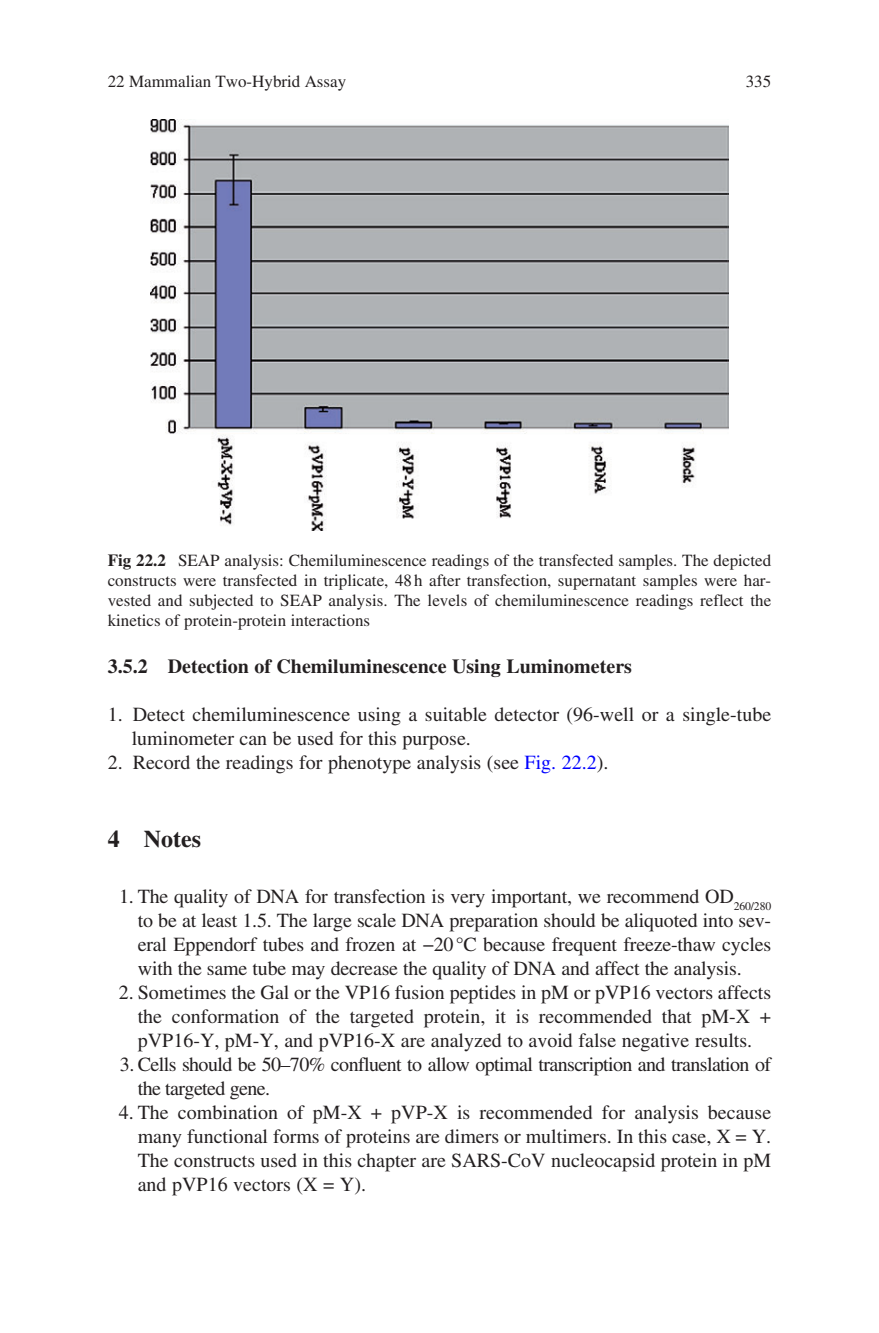
<style>
.page{position:relative;width:879px;height:1333px;background:#fff}
.page>*{position:absolute;margin:0;border:0;box-sizing:border-box;transform-origin:0 0}
.t1{font:700 24px "Times";color:#231f20}
.t2{font:20px/24px "Times";color:#231f20;text-align:justify}
.t3{font:20px/24px "Times";letter-spacing:-.03em;color:#231f20}
.t4{font:700 20px "Times";color:#231f20}
.t5{font:17px/20px "Times";color:#231f20;text-align:justify}
.s1{font-weight:700}
.s2{color:#00f}
</style>
<div class="page">
<img style="left:151px;top:119px;width:577px;height:411px">
<p class="t5" style="left:108px;top:73px;width:240px">22 Mammalian Two-Hybrid Assay</p>
<p class="t5" style="left:746px;top:73px;width:27px">335</p>
<p class="t5" style="left:108px;top:551px;width:665px"><span class="s1">Fig 22.2</span> SEAP analysis: Chemiluminescence readings of the transfected samples. The depicted constructs were transfected in triplicate, 48 h after transfection, supernatant samples were har&shy;vested and subjected to SEAP analysis. The levels of chemiluminescence readings reflect the kinetics of protein-protein interactions</p>
<p class="t4" style="left:108px;top:659px;width:526px">3.5.2 Detection of Chemiluminescence Using Luminometers</p>
<p class="t2" style="left:132px;top:704px;width:641px;text-indent:-24px">1. Detect chemiluminescence using a suitable detector (96-well or a single-tube luminometer can be used for this purpose.</p>
<p class="t2" style="left:108px;top:752px;width:502px">2. Record the readings for phenotype analysis (see <span class="s2">Fig. 22.2</span>).</p>
<p class="t1" style="left:108px;top:830px;width:95px">4 Notes</p>
<p class="t2" style="left:138px;top:886px;width:635px;text-indent:-19px">1. The quality of DNA for transfection is very important, we recommend OD<sub>260/280 </sub>to be at least 1.5. The large scale DNA preparation should be aliquoted into sev&shy;eral Eppendorf tubes and frozen at −20 °C because frequent freeze-thaw cycles with the same tube may decrease the quality of DNA and affect the analysis.</p>
<p class="t2" style="left:138px;top:982px;width:635px;text-indent:-19px">2. Sometimes the Gal or the VP16 fusion peptides in pM or pVP16 vectors affects the conformation of the targeted protein, it is recommended that pM-X + pVP16-Y, pM-Y, and pVP16-X are analyzed to avoid false negative results.</p>
<p class="t3" style="left:138px;top:1054px;width:635px;text-indent:-18px">3. Cells should be 50–70% confluent to allow optimal transcription and translation of the targeted gene.</p>
<p class="t2" style="left:138px;top:1102px;width:635px;text-indent:-19px">4. The combination of pM-X + pVP-X is recommended for analysis because many functional forms of proteins are dimers or multimers. In this case, X = Y.<br>The constructs used in this chapter are SARS-CoV nucleocapsid protein in pM and pVP16 vectors (X = Y).</p>
</div>
